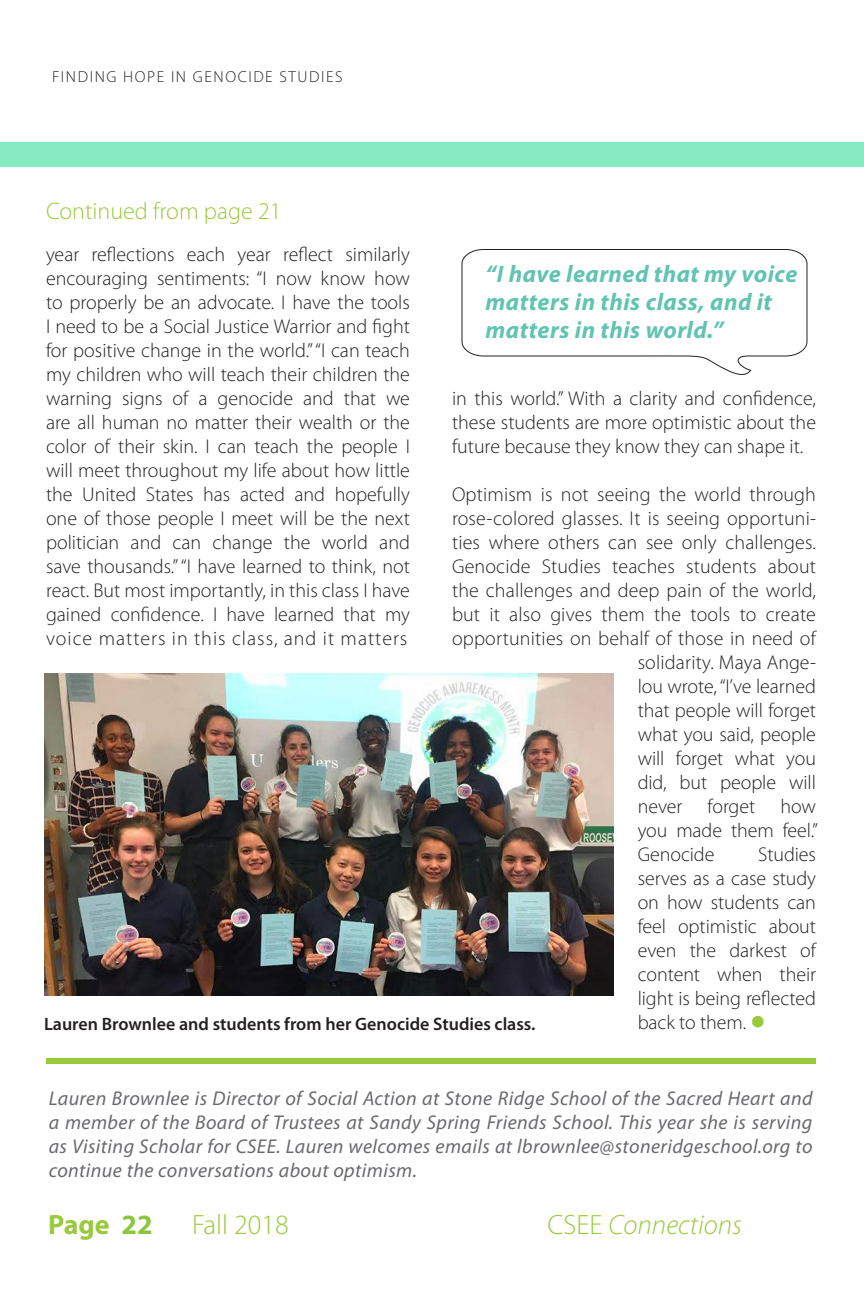
<style>
.page{position:relative;width:864px;height:1296px;background:#fff}
.page>*{position:absolute;margin:0;border:0;box-sizing:border-box;transform-origin:0 0}
.t1{font:italic 300 28px "Myriad Pro";color:#99ca3b}
.t2{font:300 28px "Myriad Pro";color:#99ca3b}
.t3{font:700 28px "Myriad Pro";color:#99ca3b}
.t4{font:italic 700 24px/28px "Myriad Pro";letter-spacing:.02em;color:#60c4b1}
.t5{font:300 24px "Myriad Pro";color:#99ca3b}
.Paragraph_Style_Conn{font:300 20px/24px "Myriad Pro";letter-spacing:.01em;color:#231f20;text-align:justify}
.Body_Text{font:italic 20px/24px "Myriad Pro";letter-spacing:.02em;color:#696a6d;text-align:justify}
.Paragraph_Style_Conn-2{font:600 18px "Myriad Pro";color:#231f20}
.t6{font:300 16px "Myriad Pro";letter-spacing:.1em;color:#231f20}
.s1{color:#99ca3b}
.s2{color:#8bc63e}
.s3{font-style:normal}
</style>
<div class="page">
<div style="left:0;top:142px;width:864px;height:24px;background:#86eac3"></div>
<img style="left:44px;top:674px;width:570px;height:322px">
<svg style="left:461px;top:249px;width:347px;height:126px"></svg>
<div style="left:46px;top:1058px;width:770px;height:6px;background:#99ca3b"></div>
<p class="t6" style="left:52px;top:67px;width:292px">FINDING HOPE IN GENOCIDE STUDIES</p>
<p class="t5" style="left:46px;top:197px;width:237px">Continued from page 21</p>
<p class="Paragraph_Style_Conn" style="left:46px;top:242px;width:366px">year reflections each year reflect similarly encouraging sentiments: “I now know how to properly be an advocate. I have the tools I need to be a Social Justice Warrior and fight for positive change in the world.” “I can teach my children who will teach their children the warning signs of a genocide and that we are all human no matter their wealth or the color of their skin. I can teach the people I will meet throughout my life about how little the United States has acted and hopefully one of those people I meet will be the next politician and can change the world and save thousands.” “I have learned to think, not react. But most importantly, in this class I have gained confidence. I have learned that my voice matters in this class, and it matters</p>
<p class="t4" style="left:485px;top:259px;width:313px">“I have learned that my voice matters in this class, and it matters in this world.”</p>
<p class="Paragraph_Style_Conn" style="left:452px;top:386px;width:366px">in this world.” With a clarity and confidence, these students are more optimistic about the future because they know they can shape it.</p>
<p class="Paragraph_Style_Conn" style="left:452px;top:482px;width:366px">Optimism is not seeing the world through</p>
<p class="Paragraph_Style_Conn" style="left:452px;top:506px;width:366px">rose-colored glasses. It is seeing opportuni-</p>
<p class="Paragraph_Style_Conn" style="left:452px;top:530px;width:365px">ties where others can see only challenges.</p>
<p class="Paragraph_Style_Conn" style="left:452px;top:554px;width:366px">Genocide Studies teaches students about</p>
<p class="Paragraph_Style_Conn" style="left:452px;top:578px;width:366px">the challenges and deep pain of the world,</p>
<p class="Paragraph_Style_Conn" style="left:452px;top:602px;width:366px">but it also gives them the tools to create</p>
<p class="Paragraph_Style_Conn" style="left:452px;top:626px;width:365px">opportunities on behalf of those in need of</p>
<p class="Paragraph_Style_Conn" style="left:638px;top:650px;width:180px">solidarity. Maya Ange-</p>
<p class="Paragraph_Style_Conn" style="left:638px;top:674px;width:180px">lou wrote, “I’ve learned</p>
<p class="Paragraph_Style_Conn" style="left:638px;top:698px;width:180px">that people will forget</p>
<p class="Paragraph_Style_Conn" style="left:638px;top:722px;width:180px">what you said, people</p>
<p class="Paragraph_Style_Conn" style="left:638px;top:746px;width:180px">will forget what you</p>
<p class="Paragraph_Style_Conn" style="left:638px;top:770px;width:180px">did, but people will</p>
<p class="Paragraph_Style_Conn" style="left:638px;top:794px;width:46px">never</p>
<p class="Paragraph_Style_Conn" style="left:708px;top:794px;width:49px">forget</p>
<p class="Paragraph_Style_Conn" style="left:638px;top:794px;width:182px;text-indent:143px">how you made them feel.” Genocide</p>
<p class="Paragraph_Style_Conn" style="left:638px;top:842px;width:180px;text-indent:120px">Studies serves as a case study on how students can feel optimistic about even the darkest of content when their light is being reflected back to them. <span class="s1">●</span></p>
<p class="Paragraph_Style_Conn-2" style="left:44px;top:1012px;width:493px">Lauren Brownlee and students from her Genocide Studies class.</p>
<p class="Body_Text" style="left:49px;top:1086px;width:765px">Lauren Brownlee is Director of Social Action at Stone Ridge School of the Sacred Heart and a member of the Board of Trustees at Sandy Spring Friends School. This year she is serving as Visiting Scholar for CSEE. Lauren welcomes emails at lbrownlee@stoneridgeschool.org to continue the conversations about optimism.</p>
<h1 class="t3" style="left:48px;top:1207px;width:106px">Page <span class="s2">22</span></h1>
<h1 class="t2" style="left:192px;top:1208px;width:98px">Fall 2018</h1>
<h1 class="t1" style="left:547px;top:1208px;width:196px"><span class="s3">CSEE</span> Connections</h1>
</div>
